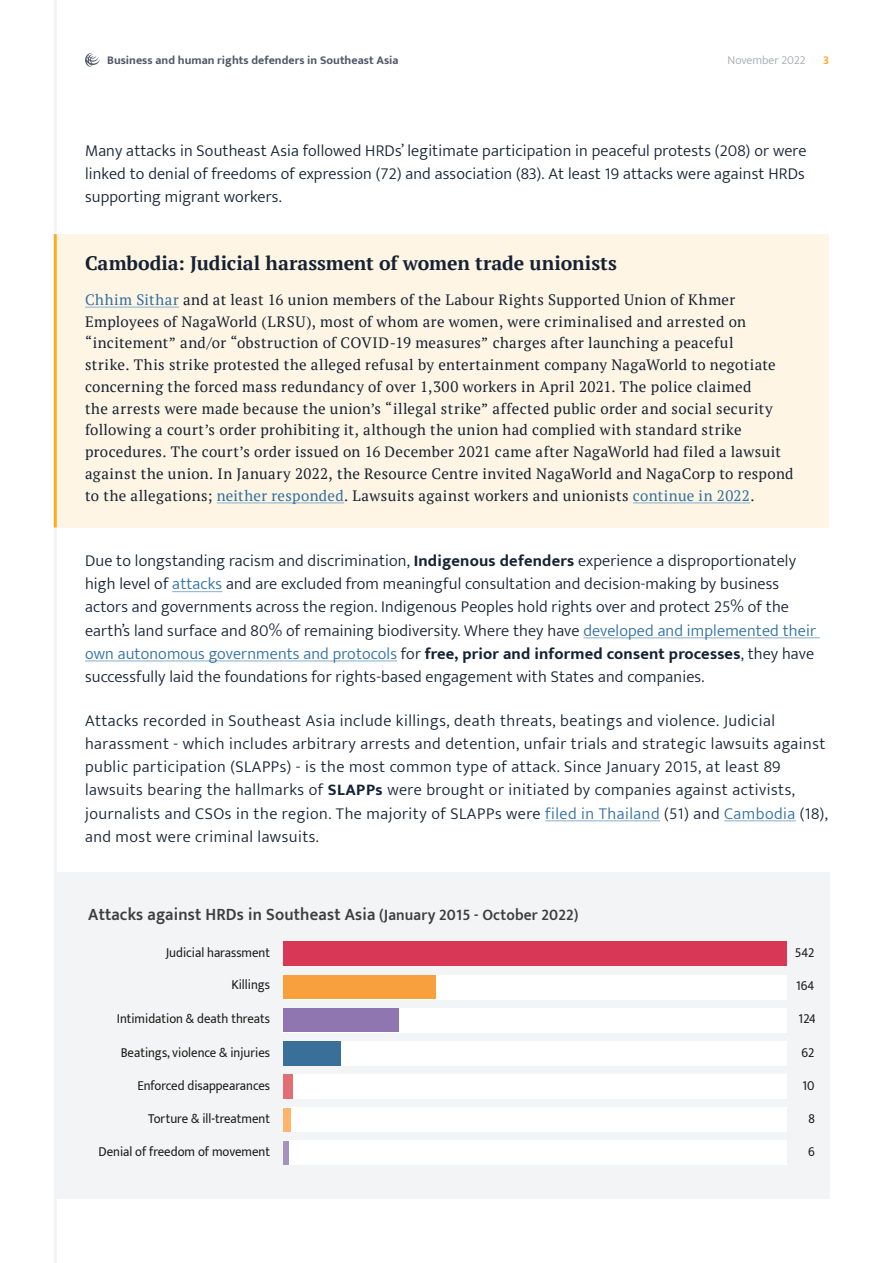
<style>
.page{position:relative;width:893px;height:1263px;background:#fff}
.page>*{position:absolute;margin:0;border:0;box-sizing:border-box;transform-origin:0 0}
.Insight_Title{font:700 19.5px "PT Serif";letter-spacing:-.005em;color:#152234}
.t1{font:600 17.7px "Mukta";letter-spacing:.01em;color:#3e3e3f;scale:.94 1}
.Body{font:300 16.5px/23.1px "Mukta";letter-spacing:.01em;color:#152234;text-align:justify}
.Body-2{font:300 16.5px/23.1px "Mukta";letter-spacing:.03em;color:#152234}
.Insight{font:15px/21.8px "PT Serif";letter-spacing:.025em;color:#152234}
.t2{font:13.65px "Mukta";color:#1c1d1b;scale:.94 1}
.t3{font:700 12px "Mukta";color:#505967}
.t4{font:300 12px "Mukta";color:#a1a7ae}
.t5{font:700 12px "Mukta";color:#ffaa23}
.s1{color:#2e6fa1}
.s2{font-weight:700}
.s3{font-size:16.35px}
</style>
<div class="page">
<hr style="left:54px;top:0;width:3px;height:1263px;background:#f3f4f5">
<div style="left:54px;top:872px;width:775px;height:327px;background:#f3f4f5"></div>
<div style="left:283px;top:942px;width:504px;height:24px;background:#d93756"></div>
<div style="left:283px;top:975px;width:504px;height:24px;background:#fff"></div>
<div style="left:283px;top:975px;width:153px;height:24px;background:#f8a03e"></div>
<div style="left:283px;top:1008px;width:504px;height:24px;background:#fff"></div>
<div style="left:283px;top:1008px;width:115px;height:24px;background:#8f76b0"></div>
<div style="left:283px;top:1140px;width:504px;height:24px;background:#fff"></div>
<div style="left:283px;top:1140px;width:6px;height:24px;background:#a691c0"></div>
<div style="left:283px;top:1041px;width:504px;height:24px;background:#fff"></div>
<div style="left:283px;top:1041px;width:58px;height:24px;background:#38709a"></div>
<div style="left:283px;top:1074px;width:504px;height:24px;background:#fff"></div>
<div style="left:283px;top:1074px;width:10px;height:24px;background:#e16e74"></div>
<div style="left:283px;top:1107px;width:504px;height:24px;background:#fff"></div>
<div style="left:283px;top:1107px;width:8px;height:24px;background:#fbb66c"></div>
<div style="left:55px;top:234px;width:774px;height:293px;background:#fff5e4"></div>
<hr style="left:54px;top:234px;width:3px;height:293px;background:#ffaa23">
<hr style="left:85px;top:307px;width:94px;height:1px;background:#96b7d0">
<hr style="left:217px;top:502px;width:127px;height:1px;background:#96b7d0">
<hr style="left:633px;top:502px;width:117px;height:1px;background:#96b7d0">
<hr style="left:172px;top:591px;width:50px;height:1px;background:#96b7d0">
<hr style="left:583px;top:637px;width:237px;height:1px;background:#96b7d0">
<hr style="left:85px;top:660px;width:312px;height:1px;background:#96b7d0">
<hr style="left:545px;top:820px;width:115px;height:1px;background:#96b7d0">
<hr style="left:724px;top:820px;width:72px;height:1px;background:#96b7d0">
<svg style="left:85px;top:53px;width:15px;height:14px"></svg>
<p class="t3" style="left:107px;top:53px;width:293px">Business and human rights defenders in Southeast Asia</p>
<p class="t4" style="left:728px;top:53px;width:79px">November 2022</p>
<p class="t5" style="left:823px;top:53px;width:7px">3</p>
<p class="Body" style="left:85px;top:139px;width:723px">Many attacks in Southeast Asia followed HRDs’ legitimate participation in peaceful protests (208) or were linked to denial of freedoms of expression (72) and association (83). At least 19 attacks were against HRDs supporting migrant workers.</p>
<p class="Insight_Title" style="left:85px;top:251px;width:533px">Cambodia: Judicial harassment of women trade unionists</p>
<p class="Insight" style="left:85px;top:288px;width:710px"><span class="s1">Chhim Sithar</span> and at least 16 union members of the Labour Rights Supported Union of Khmer Employees of NagaWorld (LRSU), most of whom are women, were criminalised and arrested on “incitement” and/or “obstruction of COVID-19 measures” charges after launching a peaceful<br>strike. This strike protested the alleged refusal by entertainment company NagaWorld to negotiate concerning the forced mass redundancy of over 1,300 workers in April 2021. The police claimed<br>the arrests were made because the union’s “illegal strike” affected public order and social security following a court’s order prohibiting it, although the union had complied with standard strike procedures. The court’s order issued on 16 December 2021 came after NagaWorld had filed a lawsuit against the union. In January 2022, the Resource Centre invited NagaWorld and NagaCorp to respond to the allegations; <span class="s1">neither responded</span>. Lawsuits against workers and unionists <span class="s1">continue in 2022</span>.</p>
<p class="Body" style="left:85px;top:549px;width:732px;text-align:left">Due to longstanding racism and discrimination, <span class="s2">Indigenous defenders</span> experience a disproportionately high level of <span class="s1">attacks</span> and are excluded from meaningful consultation and decision-making by business actors and governments across the region. Indigenous Peoples hold rights over and protect 25% of the earth’s land surface and 80% of remaining biodiversity. Where they have <span class="s1">developed and implemented their own autonomous governments and protocols</span> for <span class="s2">free, prior and informed consent processes</span>, they have successfully laid the foundations for rights-based engagement with States and companies.</p>
<p class="Body-2" style="left:85px;top:709px;width:744px">Attacks recorded in Southeast Asia include killings, death threats, beatings and violence. Judicial harassment - which includes arbitrary arrests and detention, unfair trials and strategic lawsuits against public participation (SLAPPs) - is the most common type of attack. Since January 2015, at least 89 lawsuits bearing the hallmarks of <span class="s2">SLAPPs</span> were brought or initiated by companies against activists, journalists and CSOs in the region. The majority of SLAPPs were <span class="s1">filed in Thailand</span> (51) and <span class="s1">Cambodia</span> (18), and most were criminal lawsuits.</p>
<p class="t1" style="left:88px;top:903px;width:523px">Attacks against HRDs in Southeast Asia <span class="s3">(January 2015 - October 2022)</span></p>
<p class="t2" style="left:166px;top:944px;width:112px">Judicial harassment</p>
<p class="t2" style="left:232px;top:976px;width:42px">Killings</p>
<p class="t2" style="left:117px;top:1011px;width:165px">Intimidation &amp; death threats</p>
<p class="t2" style="left:121px;top:1044px;width:160px">Beatings, violence &amp; injuries</p>
<p class="t2" style="left:137px;top:1077px;width:143px">Enforced disappearances</p>
<p class="t2" style="left:148px;top:1110px;width:131px">Torture &amp; ill-treatment</p>
<p class="t2" style="left:99px;top:1143px;width:184px">Denial of freedom of movement</p>
<p class="t2" style="left:795px;top:944px;width:22px">542</p>
<p class="t2" style="left:796px;top:977px;width:21px">164</p>
<p class="t2" style="left:798px;top:1011px;width:20px">124</p>
<p class="t2" style="left:801px;top:1044px;width:15px">62</p>
<p class="t2" style="left:802px;top:1077px;width:14px">10</p>
<p class="t2" style="left:808px;top:1110px;width:8px">8</p>
<p class="t2" style="left:808px;top:1143px;width:9px">6</p>
</div>
